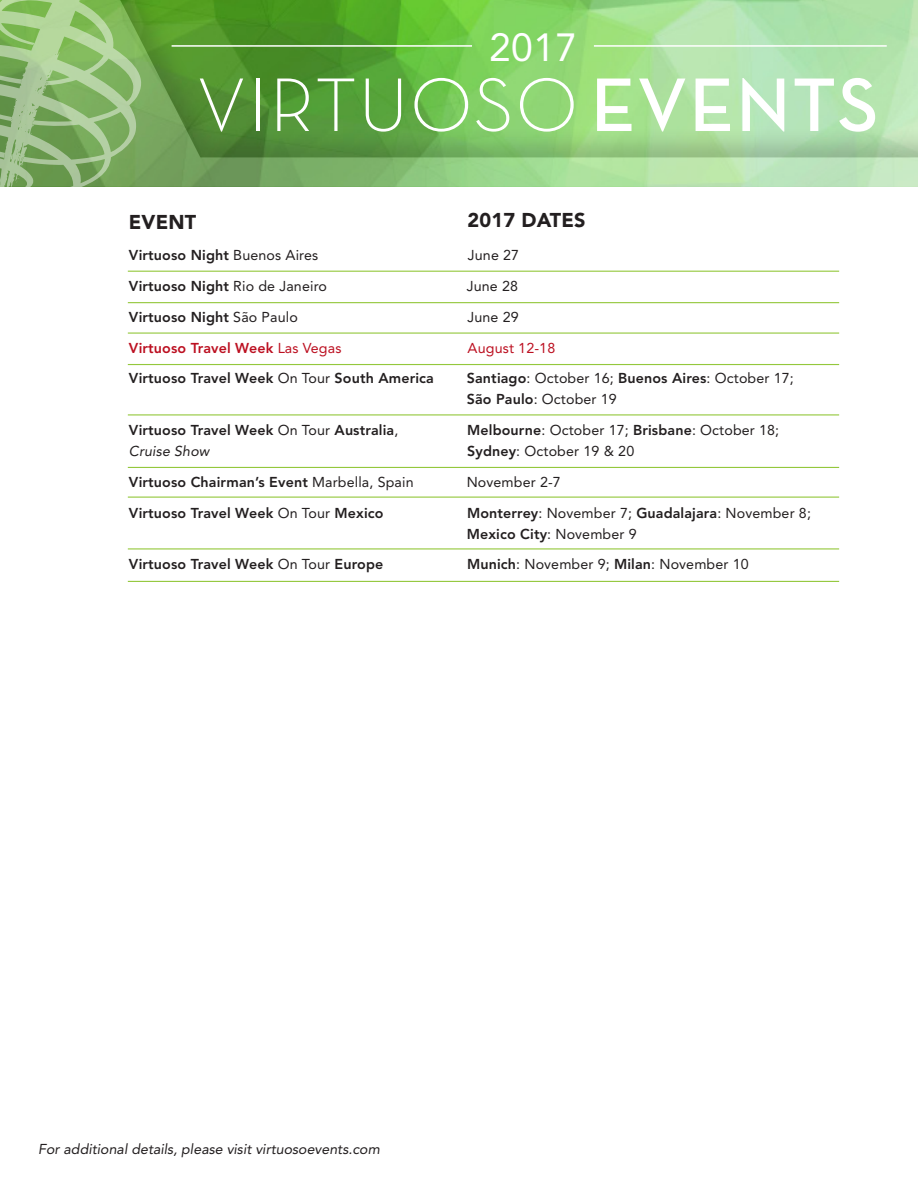
<style>
.page{position:relative;width:918px;height:1188px;background:#fff}
.page>*{position:absolute;margin:0;border:0;box-sizing:border-box;transform-origin:0 0}
.t1{font:300 77.25px "Neutra Text";letter-spacing:.02em;color:#fff}
.t2{font:39px "Avenir";color:#fff}
.t3{font:900 19.8px "Avenir";letter-spacing:.01em;color:#231f20}
.t4{font:800 14.25px "Avenir";letter-spacing:.01em;color:#231f20}
.t5{font:14.25px "Avenir";letter-spacing:.01em;color:#231f20}
.t6{font:italic 14.25px "Avenir";color:#231f20}
.t7{font:800 14.25px "Avenir";letter-spacing:.01em;color:#bc1021}
.t8{font:14.25px "Avenir";letter-spacing:.01em;color:#bc1021}
.s1{font-weight:600}
.s2{font-weight:400}
.s3{font-weight:800}
</style>
<div class="page">
<svg style="left:141px;top:0;width:777px;height:187px;background:#87c372"></svg>
<svg style="left:0;top:0;width:141px;height:187px;background:#8eb974"></svg>
<hr style="left:172px;top:45px;width:300px;height:2px;background:#fff">
<hr style="left:594px;top:45px;width:293px;height:2px;background:#fff">
<hr style="left:128px;top:271px;width:711px;height:1px;background:#94c83c">
<hr style="left:128px;top:302px;width:711px;height:1px;background:#94c83c">
<hr style="left:128px;top:333px;width:711px;height:1px;background:#94c83c">
<hr style="left:128px;top:364px;width:711px;height:1px;background:#94c83c">
<hr style="left:128px;top:414px;width:711px;height:1px;background:#94c83c">
<hr style="left:128px;top:467px;width:711px;height:1px;background:#94c83c">
<hr style="left:128px;top:497px;width:711px;height:1px;background:#94c83c">
<hr style="left:128px;top:548px;width:711px;height:1px;background:#94c83c">
<hr style="left:128px;top:581px;width:711px;height:1px;background:#94c83c">
<p class="t2" style="left:489px;top:24px;width:89px">2017</p>
<p class="t1" style="left:196px;top:58px;width:684px">VIRTUOSO <span class="s1">EVENTS</span></p>
<p class="t3" style="left:129px;top:210px;width:69px">EVENT</p>
<p class="t3" style="left:468px;top:208px;width:120px">2017 DATES</p>
<p class="t4" style="left:129px;top:247px;width:191px">Virtuoso Night <span class="s2">Buenos Aires</span></p>
<p class="t5" style="left:468px;top:247px;width:53px">June 27</p>
<p class="t4" style="left:129px;top:278px;width:200px">Virtuoso Night <span class="s2">Rio de Janeiro</span></p>
<p class="t5" style="left:467px;top:278px;width:53px">June 28</p>
<p class="t4" style="left:129px;top:309px;width:170px">Virtuoso Night <span class="s2">São Paulo</span></p>
<p class="t5" style="left:467px;top:309px;width:53px">June 29</p>
<p class="t7" style="left:129px;top:339px;width:214px">Virtuoso Travel Week <span class="s2">Las Vegas</span></p>
<p class="t8" style="left:468px;top:339px;width:89px">August 12-18</p>
<p class="t4" style="left:129px;top:370px;width:307px">Virtuoso Travel Week <span class="s2">On Tour</span> South America</p>
<p class="t5" style="left:467px;top:370px;width:329px"><span class="s3">Santiago</span>: October 16; <span class="s3">Buenos Aires</span>: October 17;</p>
<p class="t5" style="left:467px;top:391px;width:152px"><span class="s3">São Paulo</span>: October 19</p>
<p class="t4" style="left:129px;top:422px;width:271px">Virtuoso Travel Week <span class="s2">On Tour</span> Australia<span class="s2">,</span></p>
<p class="t5" style="left:467px;top:422px;width:314px"><span class="s3">Melbourne</span>: October 17; <span class="s3">Brisbane</span>: October 18;</p>
<p class="t6" style="left:129px;top:443px;width:82px">Cruise Show</p>
<p class="t5" style="left:467px;top:443px;width:169px"><span class="s3">Sydney</span>: October 19 &amp; 20</p>
<p class="t4" style="left:129px;top:474px;width:286px">Virtuoso Chairman’s Event <span class="s2">Marbella, Spain</span></p>
<p class="t5" style="left:467px;top:474px;width:96px">November 2-7</p>
<p class="t4" style="left:129px;top:504px;width:256px">Virtuoso Travel Week <span class="s2">On Tour</span> Mexico</p>
<p class="t5" style="left:467px;top:504px;width:345px"><span class="s3">Monterrey</span>: November 7; <span class="s3">Guadalajara</span>: November 8;</p>
<p class="t4" style="left:467px;top:525px;width:171px">Mexico City<span class="s2">: November 9</span></p>
<p class="t4" style="left:129px;top:556px;width:256px">Virtuoso Travel Week <span class="s2">On Tour</span> Europe</p>
<p class="t5" style="left:467px;top:556px;width:283px"><span class="s3">Munich</span>: November 9; <span class="s3">Milan</span>: November 10</p>
<p class="t6" style="left:38px;top:1140px;width:343px">For additional details, please visit virtuosoevents.com</p>
</div>
